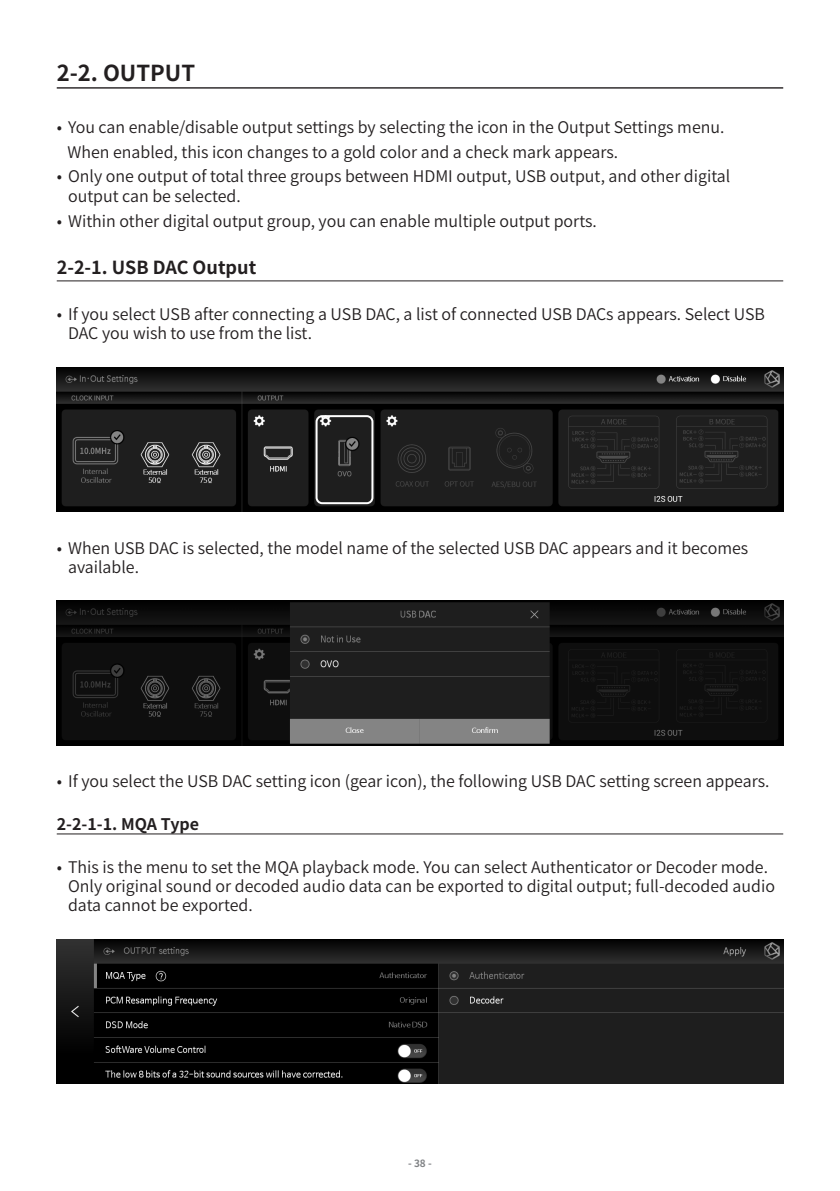
<style>
.page{position:relative;width:840px;height:1191px;background:#fff}
.page>*{position:absolute;margin:0;border:0;box-sizing:border-box;transform-origin:0 0}
.t1{font:700 22px "Noto Sans CJ Kkr";color:#231f20}
.t2{font:700 18px "Noto Sans CJ Kkr";color:#231f20}
.t3{font:600 16px/19.2px "Noto Sans CJ Kkr";color:#231f20}
.t4{font:700 16px "Noto Sans CJ Kkr";color:#231f20}
.t5{font:700 10px "Noto Sans CJ Kkr";color:#808285}
</style>
<div class="page">
<hr style="left:57px;top:87px;width:725px;height:2px;background:#231f20">
<hr style="left:57px;top:280px;width:725px;height:1px;background:#231f20">
<img style="left:57px;top:367px;width:725px;height:144px">
<img style="left:57px;top:601px;width:725px;height:144px">
<hr style="left:57px;top:833px;width:725px;height:1px;background:#231f20">
<img style="left:57px;top:939px;width:725px;height:144px">
<div style="left:315px;top:415px;width:58px;height:89px;border:2px solid #fff;border-radius:6px"></div>
<h1 class="t1" style="left:57px;top:61px;width:140px">2-2. OUTPUT</h1>
<p class="t3" style="left:67px;top:115px;width:658px;line-height:24.8px;text-indent:-11px">• You can enable/disable output settings by selecting the icon in the Output Settings menu.<br>When enabled, this icon changes to a gold color and a check mark appears.</p>
<p class="t3" style="left:68px;top:167px;width:663px;text-indent:-11px">• Only one output of total three groups between HDMI output, USB output, and other digital output can be selected.</p>
<p class="t3" style="left:57px;top:211px;width:541px">• Within other digital output group, you can enable multiple output ports.</p>
<p class="t2" style="left:57px;top:257px;width:201px">2-2-1. USB DAC Output</p>
<p class="t3" style="left:68px;top:305px;width:698px;text-indent:-11px">• If you select USB after connecting a USB DAC, a list of connected USB DACs appears. Select USB<br>DAC you wish to use from the list.</p>
<p class="t3" style="left:68px;top:538px;width:681px;text-indent:-11px">• When USB DAC is selected, the model name of the selected USB DAC appears and it becomes available.</p>
<p class="t3" style="left:57px;top:771px;width:714px">• If you select the USB DAC setting icon (gear icon), the following USB DAC setting screen appears.</p>
<p class="t4" style="left:57px;top:815px;width:144px">2-2-1-1. MQA Type</p>
<p class="t3" style="left:68px;top:857px;width:708px;text-indent:-11px">• This is the menu to set the MQA playback mode. You can select Authenticator or Decoder mode.<br>Only original sound or decoded audio data can be exported to digital output; full-decoded audio data cannot be exported.</p>
<p class="t5" style="left:408px;top:1157px;width:25px">- 38 -</p>
</div>
